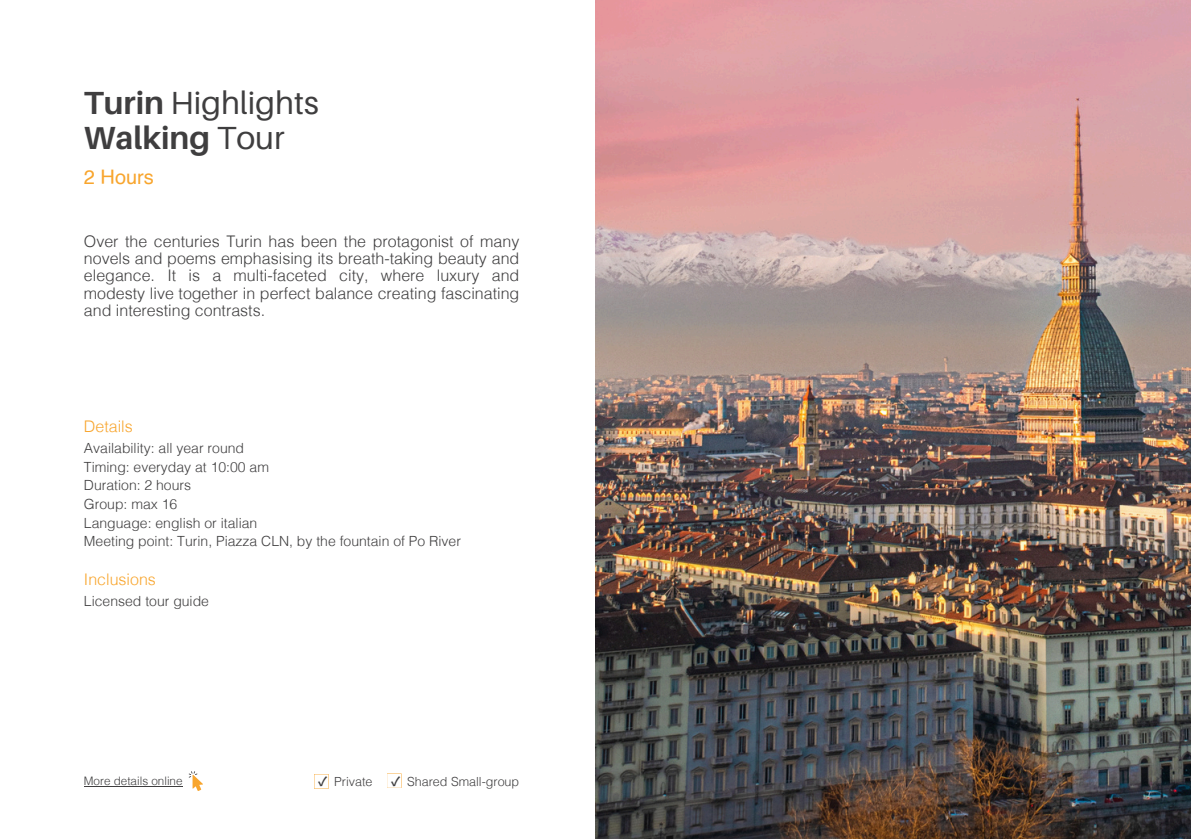
<style>
.page{position:relative;width:1191px;height:839px;background:#fff}
.page>*{position:absolute;margin:0;border:0;box-sizing:border-box;transform-origin:0 0}
.t1{font:32px/34.4px "Aileron";color:#3f3e3f}
.t2{font:20px "Helvetica";color:#f8a52d}
.t3{font:300 16px/17.4px "Helvetica";color:#3f3e3f;text-align:justify}
.t4{font:300 16px "Helvetica";color:#f8a52d}
.t5{font:300 14px/18.6px "Helvetica";color:#3f3e3f}
.t6{font:300 12.6px "Helvetica";color:#3f3e3f}
.t7{font:300 11.6px "Helvetica";color:#3f3e3f}
.s1{font-weight:700}
.s2{font-family:"Noto Sans CJ Ksc";font-weight:700}
</style>
<div class="page">
<img style="left:595px;top:0;width:596px;height:838px">
<svg style="left:314px;top:774px;width:15px;height:14px"></svg>
<svg style="left:387px;top:773px;width:15px;height:15px"></svg>
<svg style="left:189px;top:771px;width:14px;height:19px"></svg>
<hr style="left:84px;top:785px;width:99px;height:1px;background:#3f3e3f">
<h3 class="t1" style="left:84px;top:85px;width:236px"><span class="s1">Turin</span> Highlights<br><span class="s1">Walking</span> Tour</h3>
<h4 class="t2" style="left:84px;top:169px;width:72px">2 Hours</h4>
<h4 class="t3" style="left:84px;top:232px;width:437px">Over the centuries Turin has been the protagonist of many novels and poems emphasising its breath-taking beauty and elegance. It is a multi-faceted city, where luxury and modesty live together in perfect balance creating fascinating and interesting contrasts.</h4>
<p class="t4" style="left:84px;top:416px;width:50px">Details</p>
<p class="t5" style="left:84px;top:438px;width:379px">Availability: all year round<br>Timing: everyday at 10:00 am<br>Duration: 2 hours<br>Group: max 16<br>Language: english or italian<br>Meeting point: Turin, Piazza CLN, by the fountain of Po River</p>
<p class="t4" style="left:84px;top:569px;width:73px">Inclusions</p>
<p class="t5" style="left:84px;top:591px;width:127px">Licensed tour guide</p>
<p class="t7" style="left:84px;top:773px;width:100px">More details online</p>
<h1 class="t6" style="left:318px;top:773px;width:56px"><span class="s2">✓</span> Private</h1>
<h2 class="t6" style="left:391px;top:773px;width:130px"><span class="s2">✓</span> Shared Small-group</h2>
</div>
